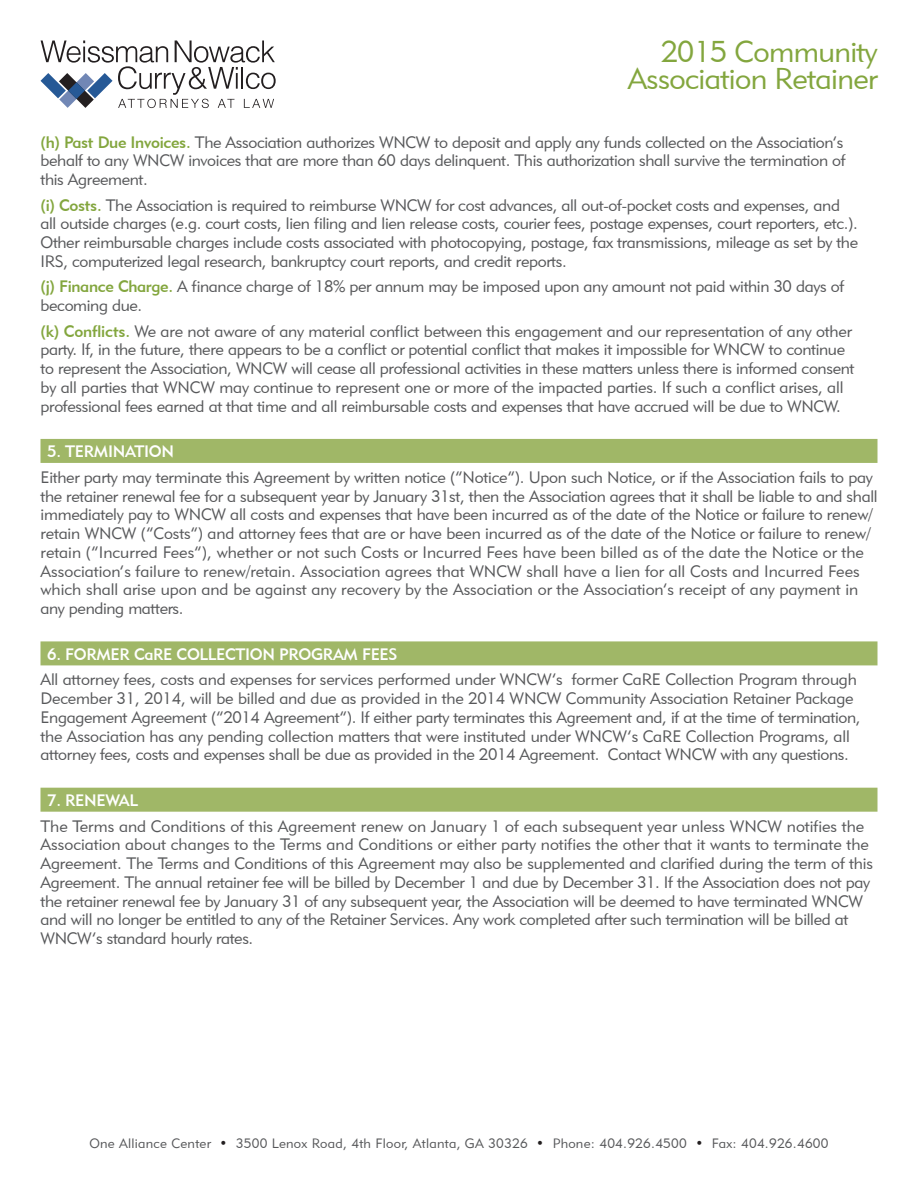
<style>
.page{position:relative;width:918px;height:1188px;background:#fff}
.page>*{position:absolute;margin:0;border:0;box-sizing:border-box;transform-origin:0 0}
.t1{font:30px/27px "Geometric 415 BT Lite A";letter-spacing:-.02em;color:#83a63e;text-align:right}
.Body{font:16.5px/18.8px "Geometric 415 BT Lite A";letter-spacing:-.02em;color:#57585a}
.Service_Fee_Tab{font:16.5px "Geometric 415 BT Medium A";letter-spacing:-.02em;color:#fff}
.Body-2{font:13.5px "Geometric 415 BT Lite A";letter-spacing:.02em;color:#57585a}
.s1{font-family:"Geometric 415 BT Medium A";color:#83a63e}
.s2{color:#231f20}
</style>
<div class="page">
<svg style="left:40px;top:40px;width:236px;height:68px"></svg>
<div style="left:40px;top:439px;width:838px;height:24px;background:#a0b767"></div>
<div style="left:40px;top:641px;width:838px;height:24px;background:#a0b767"></div>
<div style="left:40px;top:788px;width:838px;height:24px;background:#a0b767"></div>
<h1 class="t1" style="left:628px;top:37px;width:251px">2015 Community<br>Association Retainer</h1>
<p class="Body" style="left:40px;top:132px;width:807px"><span class="s1">(h) Past Due Invoices.</span> The Association authorizes WNCW to deposit and apply any funds collected on the Association’s behalf to any WNCW invoices that are more than 60 days delinquent. This authorization shall survive the termination of this Agreement.</p>
<p class="Body" style="left:40px;top:195px;width:819px"><span class="s1">(i) Costs.</span> The Association is required to reimburse WNCW for cost advances, all out-of-pocket costs and expenses, and all outside charges (e.g. court costs, lien filing and lien release costs, courier fees, postage expenses, court reporters, etc.).<br>Other reimbursable charges include costs associated with photocopying, postage, fax transmissions, mileage as set by the IRS, computerized legal research, bankruptcy court reports, and credit reports.</p>
<p class="Body" style="left:40px;top:277px;width:805px"><span class="s1">(j) Finance Charge.</span> A finance charge of 18% per annum may be imposed upon any amount not paid within 30 days of becoming due.</p>
<p class="Body" style="left:40px;top:321px;width:815px"><span class="s1">(k) Conflicts.</span> We are not aware of any material conflict between this engagement and our representation of any other party. If, in the future, there appears to be a conflict or potential conflict that makes it impossible for WNCW to continue to represent the Association, WNCW will cease all professional activities in these matters unless there is informed consent by all parties that WNCW may continue to represent one or more of the impacted parties. If such a conflict arises, all professional fees earned at that time and all reimbursable costs and expenses that have accrued will be due to WNCW.</p>
<p class="Service_Fee_Tab" style="left:47px;top:441px;width:128px">5. TERMINATION</p>
<p class="Body" style="left:40px;top:467px;width:839px">Either party may terminate this Agreement by written notice (“Notice”). Upon such Notice, or if the Association fails to pay the retainer renewal fee for a subsequent year by January 31st, then the Association agrees that it shall be liable to and shall immediately pay to WNCW all costs and expenses that have been incurred as of the date of the Notice or failure to renew/ retain WNCW (“Costs”) and attorney fees that are or have been incurred as of the date of the Notice or failure to renew/ retain (“Incurred Fees”), whether or not such Costs or Incurred Fees have been billed as of the date the Notice or the Association’s failure to renew/retain. Association agrees that WNCW shall have a lien for all Costs and Incurred Fees which shall arise upon and be against any recovery by the Association or the Association’s receipt of any payment in any pending matters.</p>
<p class="Service_Fee_Tab" style="left:47px;top:644px;width:352px">6. FORMER CaRE COLLECTION PROGRAM FEES</p>
<p class="Body" style="left:40px;top:670px;width:822px">All attorney fees, costs and expenses for services performed under WNCW’s former CaRE Collection Program through December 31, 2014, will be billed and due as provided in the 2014 WNCW Community Association Retainer Package Engagement Agreement (“2014 Agreement”). If either party terminates this Agreement and, if at the time of termination, the Association has any pending collection matters that were instituted under WNCW’s CaRE Collection Programs, all attorney fees, costs and expenses shall be due as provided in the 2014 Agreement. Contact WNCW with any questions.</p>
<p class="Service_Fee_Tab" style="left:47px;top:790px;width:92px">7. RENEWAL</p>
<p class="Body" style="left:40px;top:816px;width:834px">The Terms and Conditions of this Agreement renew on January 1 of each subsequent year unless WNCW notifies the Association about changes to the Terms and Conditions or either party notifies the other that it wants to terminate the Agreement. The Terms and Conditions of this Agreement may also be supplemented and clarified during the term of this Agreement. The annual retainer fee will be billed by December 1 and due by December 31. If the Association does not pay the retainer renewal fee by January 31 of any subsequent year, the Association will be deemed to have terminated WNCW and will no longer be entitled to any of the Retainer Services. Any work completed after such termination will be billed at WNCW’s standard hourly rates.</p>
<p class="Body-2" style="left:89px;top:1134px;width:741px">One Alliance Center <span class="s2">•</span> 3500 Lenox Road, 4th Floor, Atlanta, GA 30326 <span class="s2">•</span> Phone: 404.926.4500 <span class="s2">•</span> Fax: 404.926.4600</p>
</div>
